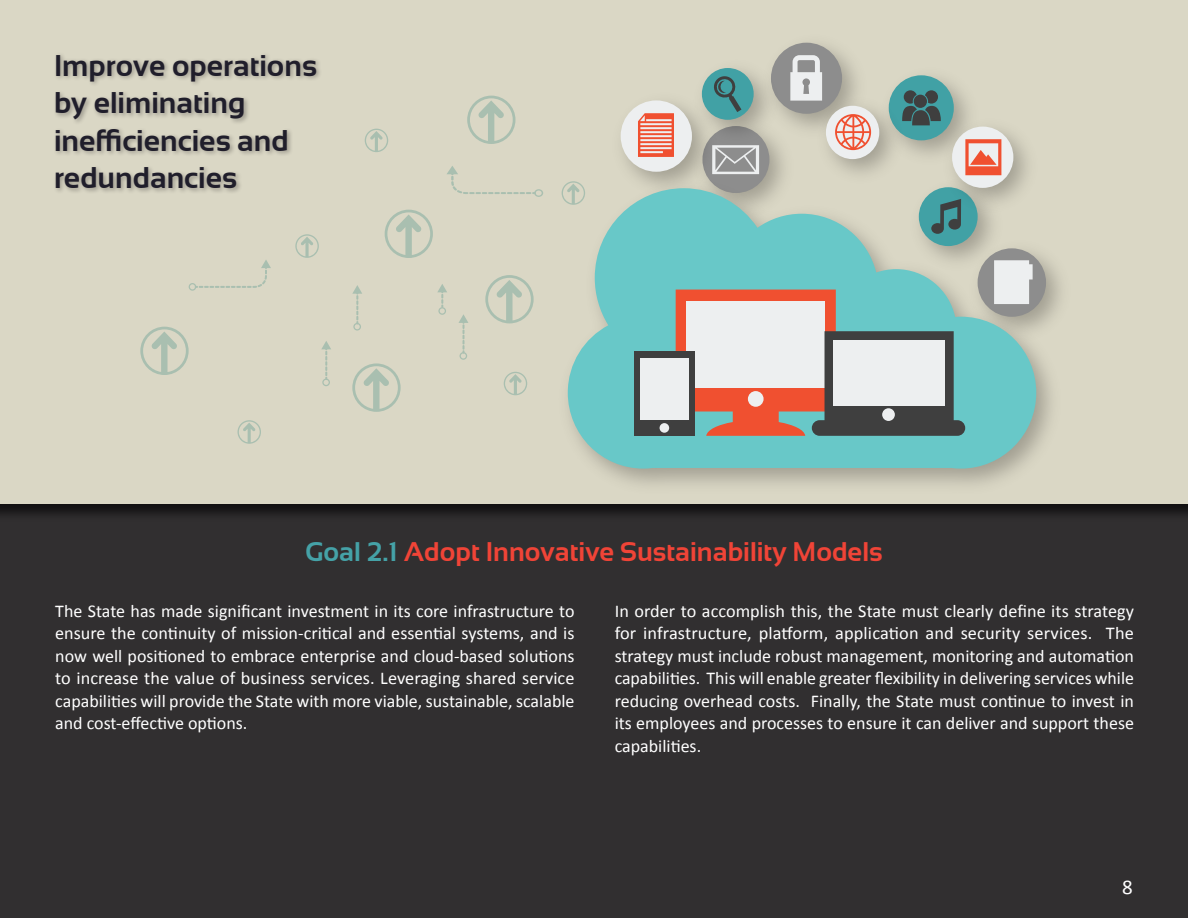
<style>
.page{position:relative;width:1188px;height:918px;background:#fff}
.page>*{position:absolute;margin:0;border:0;box-sizing:border-box;transform-origin:0 0}
.t1{font:700 30px/37.5px "Sansation";color:#201e2b}
.t2{font:700 27px "Sansation";color:#f04437}
.t3{font:21px "Calibri";color:#fff}
.t4{font:18px/22.5px "Calibri";color:#fff;text-align:justify}
.s1{color:#45a2a7}
</style>
<div class="page">
<div style="left:0;top:501px;width:1188px;height:417px;background:#312f30"></div>
<div style="left:0;top:0;width:1188px;height:504px;background:#dad7c5"></div>
<img style="left:767px;top:152px;width:17px;height:20px">
<div style="left:702px;top:126px;width:67px;height:67px;background:#8d8d8d;border-radius:50%"></div>
<img style="left:784px;top:42px;width:73px;height:87px">
<div style="left:771px;top:43px;width:71px;height:71px;background:#8d8d8d;border-radius:50%"></div>
<img style="left:895px;top:75px;width:73px;height:80px">
<div style="left:889px;top:75px;width:65px;height:65px;background:#41a1a5;border-radius:50%"></div>
<img style="left:704px;top:52px;width:82px;height:100px">
<div style="left:702px;top:68px;width:52px;height:52px;background:#41a1a5;border-radius:50%"></div>
<img style="left:936px;top:110px;width:92px;height:62px">
<div style="left:952px;top:127px;width:61px;height:61px;background:#edeff0;border-radius:50%"></div>
<svg style="left:714px;top:76px;width:27px;height:36px"></svg>
<svg style="left:724px;top:145px;width:35px;height:27px"></svg>
<svg style="left:790px;top:55px;width:32px;height:46px"></svg>
<svg style="left:912px;top:90px;width:29px;height:35px"></svg>
<img style="left:621px;top:84px;width:103px;height:88px">
<div style="left:621px;top:100px;width:71px;height:72px;background:#edeff0;border-radius:50%"></div>
<svg style="left:638px;top:113px;width:36px;height:44px"></svg>
<svg style="left:965px;top:139px;width:36px;height:33px"></svg>
<img style="left:810px;top:90px;width:102px;height:82px">
<div style="left:826px;top:106px;width:53px;height:53px;background:#edeff0;border-radius:50%"></div>
<svg style="left:835px;top:114px;width:36px;height:36px"></svg>
<img style="left:561px;top:172px;width:500px;height:313px">
<svg style="left:568px;top:188px;width:468px;height:281px;fill:#68c8c8"></svg>
<svg style="left:676px;top:290px;width:160px;height:146px;background:#cc6149"></svg>
<div style="left:687px;top:301px;width:138px;height:87px;background:#edeff0"></div>
<div style="left:748px;top:391px;width:16px;height:16px;background:#edeff0;border-radius:50%"></div>
<div style="left:634px;top:352px;width:61px;height:84px;background:#3f3f3f"></div>
<div style="left:640px;top:358px;width:48px;height:62px;background:#edeff0"></div>
<div style="left:660px;top:423px;width:9px;height:10px;background:#edeff0;border-radius:50%"></div>
<div style="left:812px;top:420px;width:153px;height:16px;background:#3f3f3f;border-radius:8px"></div>
<div style="left:833px;top:340px;width:112px;height:65px;background:#edeff0"></div>
<div style="left:882px;top:408px;width:13px;height:13px;background:#edeff0;border-radius:50%"></div>
<svg style="left:485px;top:275px;width:49px;height:48px"></svg>
<svg style="left:467px;top:96px;width:48px;height:48px"></svg>
<svg style="left:385px;top:210px;width:48px;height:48px"></svg>
<svg style="left:238px;top:420px;width:23px;height:24px"></svg>
<svg style="left:365px;top:129px;width:23px;height:23px"></svg>
<svg style="left:504px;top:372px;width:23px;height:23px"></svg>
<svg style="left:295px;top:234px;width:24px;height:24px"></svg>
<svg style="left:562px;top:181px;width:23px;height:24px"></svg>
<svg style="left:352px;top:363px;width:49px;height:49px"></svg>
<svg style="left:140px;top:327px;width:49px;height:48px"></svg>
<svg style="left:437px;top:284px;width:10px;height:31px"></svg>
<svg style="left:458px;top:314px;width:10px;height:46px"></svg>
<svg style="left:352px;top:285px;width:10px;height:46px"></svg>
<svg style="left:321px;top:341px;width:10px;height:45px"></svg>
<svg style="left:447px;top:166px;width:96px;height:31px"></svg>
<svg style="left:189px;top:260px;width:82px;height:31px"></svg>
<div style="left:53px;top:52px;width:270px;height:143px;background:#231f20;opacity:.33"></div>
<p class="t1" style="left:54px;top:47px;width:265px">Improve operations by eliminating inefficiencies and redundancies</p>
<p class="t2" style="left:305px;top:536px;width:579px"><span class="s1">Goal 2.1</span> Adopt Innovative Sustainability Models</p>
<p class="t4" style="left:55px;top:599px;width:521px">The State has made significant investment in its core infrastructure to ensure the continuity of mission-critical and essential systems, and is now well positioned to embrace enterprise and cloud-based solutions to increase the value of business services. Leveraging shared service capabilities will provide the State with more viable, sustainable, scalable and cost-effective options.</p>
<p class="t4" style="left:615px;top:599px;width:521px">In order to accomplish this, the State must clearly define its strategy for infrastructure, platform, application and security services. The strategy must include robust management, monitoring and automation capabilities. This will enable greater flexibility in delivering services while reducing overhead costs. Finally, the State must continue to invest in its employees and processes to ensure it can deliver and support these capabilities.</p>
<p class="t3" style="left:1122px;top:873px;width:12px">8</p>
</div>
